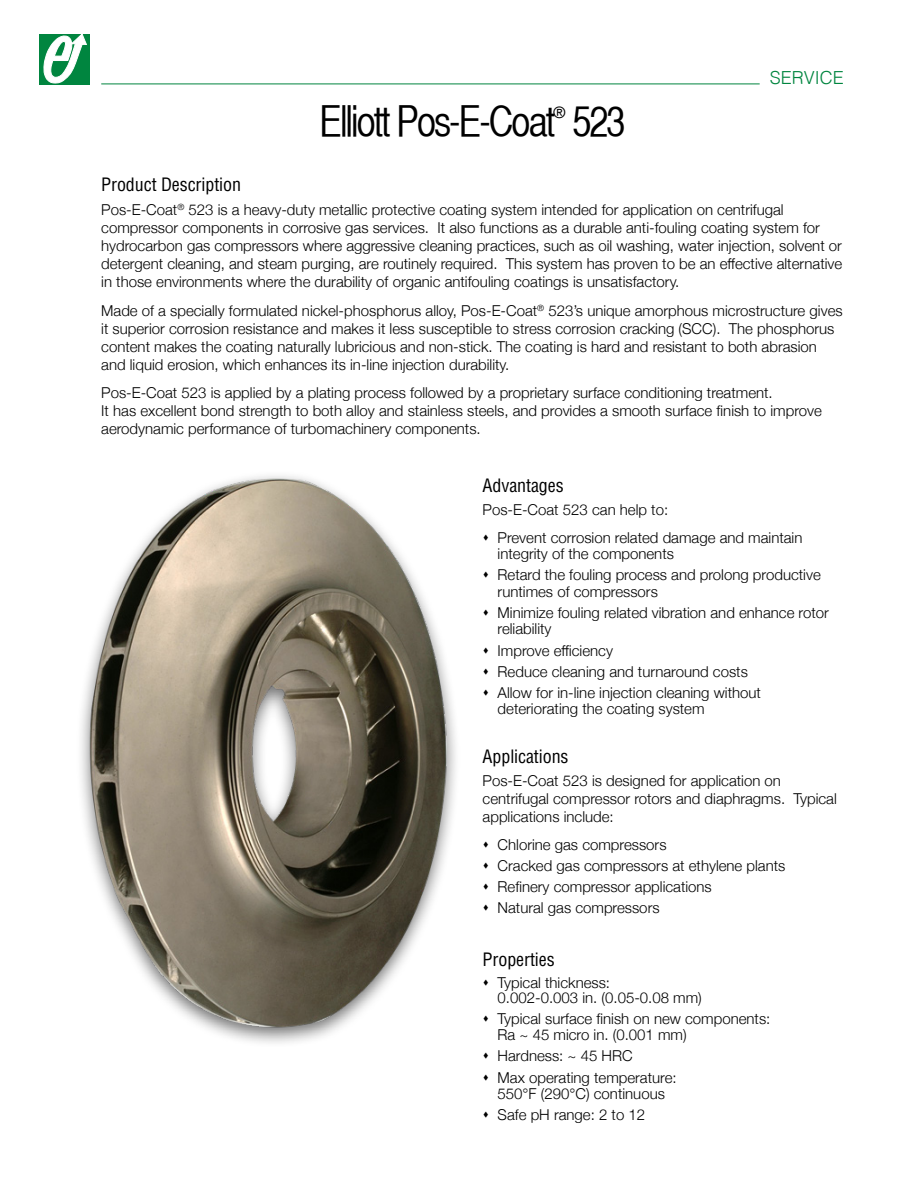
<style>
.page{position:relative;width:918px;height:1188px;background:#fff}
.page>*{position:absolute;margin:0;border:0;box-sizing:border-box;transform-origin:0 0}
.t1{font:42px "Helvetica CY Plain";letter-spacing:-.05em;color:#000}
.t2{font:condensed 18px "Helvetica";letter-spacing:-.005em;color:#000}
.t3{font:300 18px "Helvetica";color:#00853f}
.t4{font:15.75px "Helvetica CY Plain";color:#000}
.t5{font:300 15px/18px "Helvetica Neue";color:#000}
</style>
<div class="page">
<hr style="left:101px;top:84px;width:659px;height:1px;background:#00853f">
<div style="left:40px;top:34px;width:50px;height:50px;background:#00853f"></div>
<svg style="left:43px;top:34px;width:44px;height:50px"></svg>
<div style="left:75px;top:470px;width:386px;height:578px;background:#000;opacity:.56"></div>
<img style="left:77px;top:470px;width:370px;height:569px">
<h1 class="t1" style="left:319px;top:97px;width:308px">Elliott Pos-E-Coat 523</h1>
<p class="t4" style="left:553px;top:104px;width:14px">®</p>
<p class="t3" style="left:770px;top:62px;width:75px">SERVICE</p>
<p class="t2" style="left:101px;top:174px;width:141px">Product Description</p>
<p class="t5" style="left:101px;top:199px;width:743px">Pos-E-Coat<sup>®</sup> 523 is a heavy-duty metallic protective coating system intended for application on centrifugal compressor components in corrosive gas services. It also functions as a durable anti-fouling coating system for hydrocarbon gas compressors where aggressive cleaning practices, such as oil washing, water injection, solvent or detergent cleaning, and steam purging, are routinely required. This system has proven to be an effective alternative in those environments where the durability of organic antifouling coatings is unsatisfactory.</p>
<p class="t5" style="left:101px;top:300px;width:743px">Made of a specially formulated nickel-phosphorus alloy, Pos-E-Coat<sup>®</sup> 523’s unique amorphous microstructure gives it superior corrosion resistance and makes it less susceptible to stress corrosion cracking (SCC). The phosphorus content makes the coating naturally lubricious and non-stick. The coating is hard and resistant to both abrasion and liquid erosion, which enhances its in-line injection durability.</p>
<p class="t5" style="left:101px;top:383px;width:722px">Pos-E-Coat 523 is applied by a plating process followed by a proprietary surface conditioning treatment.<br>It has excellent bond strength to both alloy and stainless steels, and provides a smooth surface finish to improve aerodynamic performance of turbomachinery components.</p>
<p class="t2" style="left:483px;top:474px;width:83px">Advantages</p>
<p class="t5" style="left:498px;top:495px;width:306px;line-height:27.3px;text-indent:-15px">Pos-E-Coat 523 can help to:<br>Prevent corrosion related damage and maintain</p>
<p class="t5" style="left:498px;top:542px;width:325px;line-height:21.1px">integrity of the components<br>Retard the fouling process and prolong productive</p>
<p class="t5" style="left:498px;top:580px;width:333px;line-height:21.1px">runtimes of compressors<br>Minimize fouling related vibration and enhance rotor</p>
<p class="t5" style="left:498px;top:617px;width:265px;line-height:21.1px">reliability<br>Improve efficiency<br>Reduce cleaning and turnaround costs<br>Allow for in-line injection cleaning without</p>
<p class="t5" style="left:498px;top:699px;width:208px">deteriorating the coating system</p>
<p class="t2" style="left:483px;top:745px;width:87px">Applications</p>
<p class="t5" style="left:483px;top:771px;width:356px">Pos-E-Coat 523 is designed for application on centrifugal compressor rotors and diaphragms. Typical applications include:</p>
<p class="t5" style="left:498px;top:833px;width:289px;line-height:21.1px">Chlorine gas compressors<br>Cracked gas compressors at ethylene plants<br>Refinery compressor applications<br>Natural gas compressors</p>
<p class="t2" style="left:483px;top:948px;width:74px">Properties</p>
<p class="t5" style="left:498px;top:974px;width:206px;line-height:15px">Typical thickness:<br>0.002-0.003 in. (0.05-0.08 mm)</p>
<p class="t5" style="left:498px;top:1009px;width:274px;line-height:16.5px">Typical surface finish on new components:<br>Ra ~ 45 micro in. (0.001 mm)</p>
<p class="t5" style="left:498px;top:1044px;width:181px;line-height:21.1px">Hardness: ~ 45 HRC<br>Max operating temperature:</p>
<p class="t5" style="left:498px;top:1082px;width:169px;line-height:21.1px">550°F (290°C) continuous<br>Safe pH range: 2 to 12</p>
</div>
